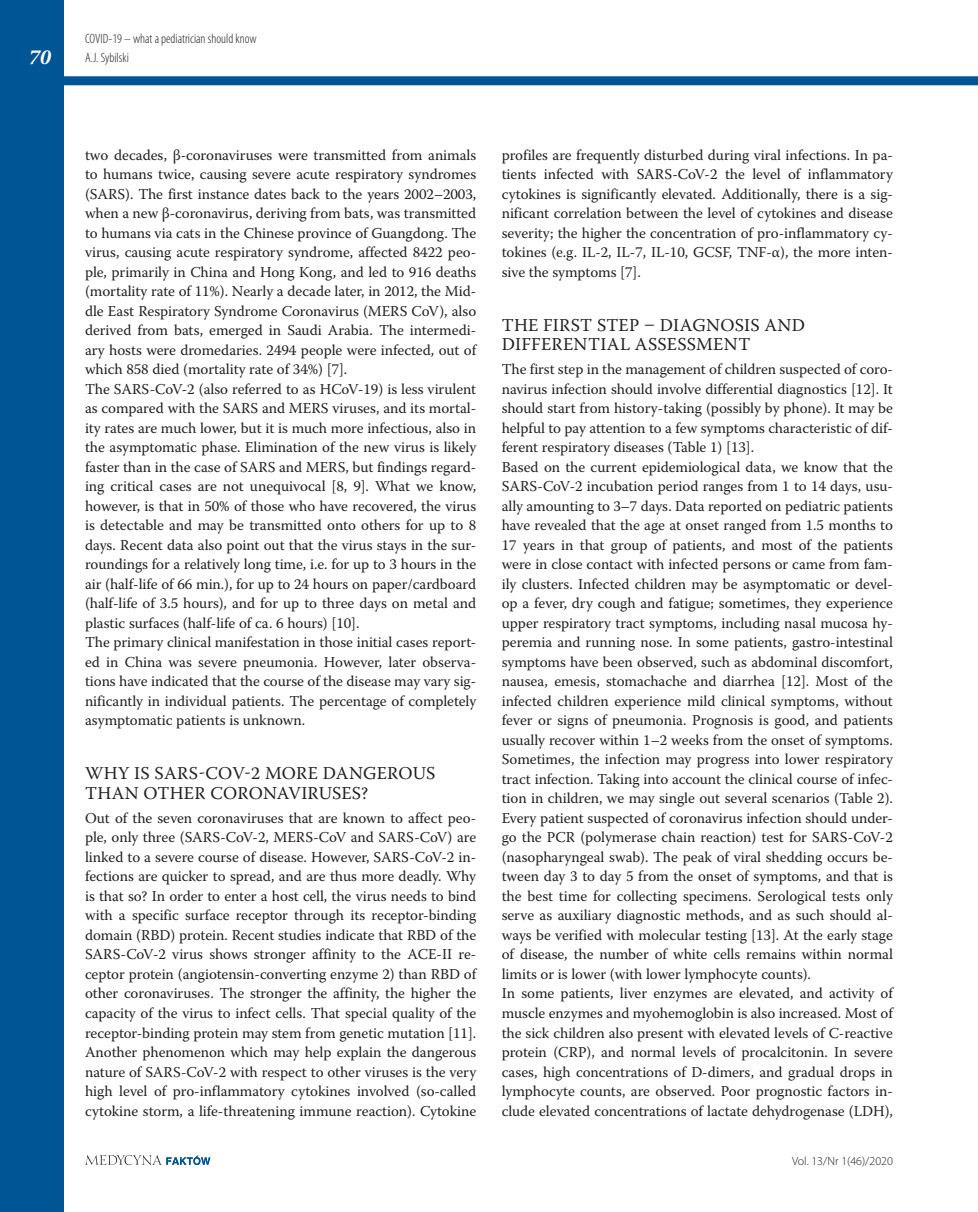
<style>
.page{position:relative;width:978px;height:1212px;background:#fff}
.page>*{position:absolute;margin:0;border:0;box-sizing:border-box;transform-origin:0 0}
.t1{font:italic 700 21px "Warnock Pro";color:#fff}
.t2{font:18px/19.5px "Warnock Pro";letter-spacing:.02em;color:#231f20}
.t3{font:15px/19.5px "Warnock Pro";letter-spacing:-.005em;color:#231f20;text-align:justify}
.t4{font:300 condensed 13.5px/19.5px "Myriad Pro";color:#231f20}
.t5{font:300 12px "Myriad Pro";color:#231f20}
</style>
<div class="page">
<div style="left:0;top:76px;width:978px;height:9px;background:#005594"></div>
<div style="left:0;top:0;width:64px;height:1212px;background:#005594"></div>
<svg style="left:85px;top:1155px;width:125px;height:10px"></svg>
<h1 class="t1" style="left:28px;top:44px;width:24px">70</h1>
<p class="t4" style="left:85px;top:29px;width:173px">COVID-19 – what a pediatrician should know<br>A.J. Sybilski</p>
<p class="t3" style="left:85px;top:145px;width:393px;text-align:left">two decades, β-coronaviruses were transmitted from animals to humans twice, causing severe acute respiratory syndromes (SARS). The first instance dates back to the years 2002–2003, when a new β-coronavirus, deriving from bats, was transmitted to humans via cats in the Chinese province of Guangdong. The virus, causing acute respiratory syndrome, affected 8422 peo&shy;ple, primarily in China and Hong Kong, and led to 916 deaths (mortality rate of 11%). Nearly a decade later, in 2012, the Mid&shy;dle East Respiratory Syndrome Coronavirus (MERS CoV), also derived from bats, emerged in Saudi Arabia. The intermedi&shy;ary hosts were dromedaries. 2494 people were infected, out of which 858 died (mortality rate of 34%) [7].<br>The SARS-CoV-2 (also referred to as HCoV-19) is less virulent as compared with the SARS and MERS viruses, and its mortal&shy;ity rates are much lower, but it is much more infectious, also in the asymptomatic phase. Elimination of the new virus is likely faster than in the case of SARS and MERS, but findings regard&shy;ing critical cases are not unequivocal [8, 9]. What we know, however, is that in 50% of those who have recovered, the virus is detectable and may be transmitted onto others for up to 8 days. Recent data also point out that the virus stays in the sur&shy;roundings for a relatively long time, i.e. for up to 3 hours in the air (half-life of 66 min.), for up to 24 hours on paper/cardboard (half-life of 3.5 hours), and for up to three days on metal and plastic surfaces (half-life of ca. 6 hours) [10].<br>The primary clinical manifestation in those initial cases report&shy;ed in China was severe pneumonia. However, later observa&shy;tions have indicated that the course of the disease may vary sig&shy;nificantly in individual patients. The percentage of completely asymptomatic patients is unknown.</p>
<p class="t2" style="left:85px;top:763px;width:350px">Why is SARS-CoV-2 more dangerous than other coronaviruses?</p>
<p class="t3" style="left:85px;top:808px;width:393px">Out of the seven coronaviruses that are known to affect peo&shy;ple, only three (SARS-CoV-2, MERS-CoV and SARS-CoV) are linked to a severe course of disease. However, SARS-CoV-2 in&shy;fections are quicker to spread, and are thus more deadly. Why is that so? In order to enter a host cell, the virus needs to bind with a specific surface receptor through its receptor-binding domain (RBD) protein. Recent studies indicate that RBD of the SARS-CoV-2 virus shows stronger affinity to the ACE-II re&shy;ceptor protein (angiotensin-converting enzyme 2) than RBD of other coronaviruses. The stronger the affinity, the higher the capacity of the virus to infect cells. That special quality of the receptor-binding protein may stem from genetic mutation [11].<br>Another phenomenon which may help explain the dangerous nature of SARS-CoV-2 with respect to other viruses is the very high level of pro-inflammatory cytokines involved (so-called cytokine storm, a life-threatening immune reaction). Cytokine</p>
<p class="t3" style="left:502px;top:145px;width:393px">profiles are frequently disturbed during viral infections. In pa&shy;tients infected with SARS-CoV-2 the level of inflammatory cytokines is significantly elevated. Additionally, there is a sig&shy;nificant correlation between the level of cytokines and disease severity; the higher the concentration of pro-inflammatory cy&shy;tokines (e.g. IL-2, IL-7, IL-10, GCSF, TNF-α), the more inten&shy;sive the symptoms [7].</p>
<p class="t2" style="left:502px;top:315px;width:183px">The first step – diag</p>
<p class="t2" style="left:706px;top:315px;width:100px">nosis and</p>
<p class="t2" style="left:502px;top:334px;width:110px">differential</p>
<p class="t2" style="left:635px;top:334px;width:56px">assessm</p>
<p class="t2" style="left:713px;top:334px;width:39px">ent</p>
<p class="t3" style="left:502px;top:359px;width:393px;text-align:left">The first step in the management of children suspected of coro&shy;navirus infection should involve differential diagnostics [12]. It should start from history-taking (possibly by phone). It may be helpful to pay attention to a few symptoms characteristic of dif&shy;ferent respiratory diseases (Table 1) [13].<br>Based on the current epidemiological data, we know that the SARS-CoV-2 incubation period ranges from 1 to 14 days, usu&shy;ally amounting to 3–7 days. Data reported on pediatric patients have revealed that the age at onset ranged from 1.5 months to 17 years in that group of patients, and most of the patients were in close contact with infected persons or came from fam&shy;ily clusters. Infected children may be asymptomatic or devel&shy;op a fever, dry cough and fatigue; sometimes, they experience upper respiratory tract symptoms, including nasal mucosa hy&shy;peremia and running nose. In some patients, gastro-intestinal symptoms have been observed, such as abdominal discomfort, nausea, emesis, stomachache and diarrhea [12]. Most of the infected children experience mild clinical symptoms, without fever or signs of pneumonia. Prognosis is good, and patients usually recover within 1–2 weeks from the onset of symptoms.<br>Sometimes, the infection may progress into lower respiratory tract infection. Taking into account the clinical course of infec&shy;tion in children, we may single out several scenarios (Table 2).<br>Every patient suspected of coronavirus infection should under&shy;go the PCR (polymerase chain reaction) test for SARS-CoV-2 (nasopharyngeal swab). The peak of viral shedding occurs be&shy;tween day 3 to day 5 from the onset of symptoms, and that is the best time for collecting specimens. Serological tests only serve as auxiliary diagnostic methods, and as such should al&shy;ways be verified with molecular testing [13]. At the early stage of disease, the number of white cells remains within normal limits or is lower (with lower lymphocyte counts).<br>In some patients, liver enzymes are elevated, and activity of muscle enzymes and myohemoglobin is also increased. Most of the sick children also present with elevated levels of C-reactive protein (CRP), and normal levels of procalcitonin. In severe cases, high concentrations of D-dimers, and gradual drops in lymphocyte counts, are observed. Poor prognostic factors in&shy;clude elevated concentrations of lactate dehydrogenase (LDH),</p>
<p class="t5" style="left:792px;top:1154px;width:102px">Vol. 13/Nr 1(46)/2020</p>
</div>
